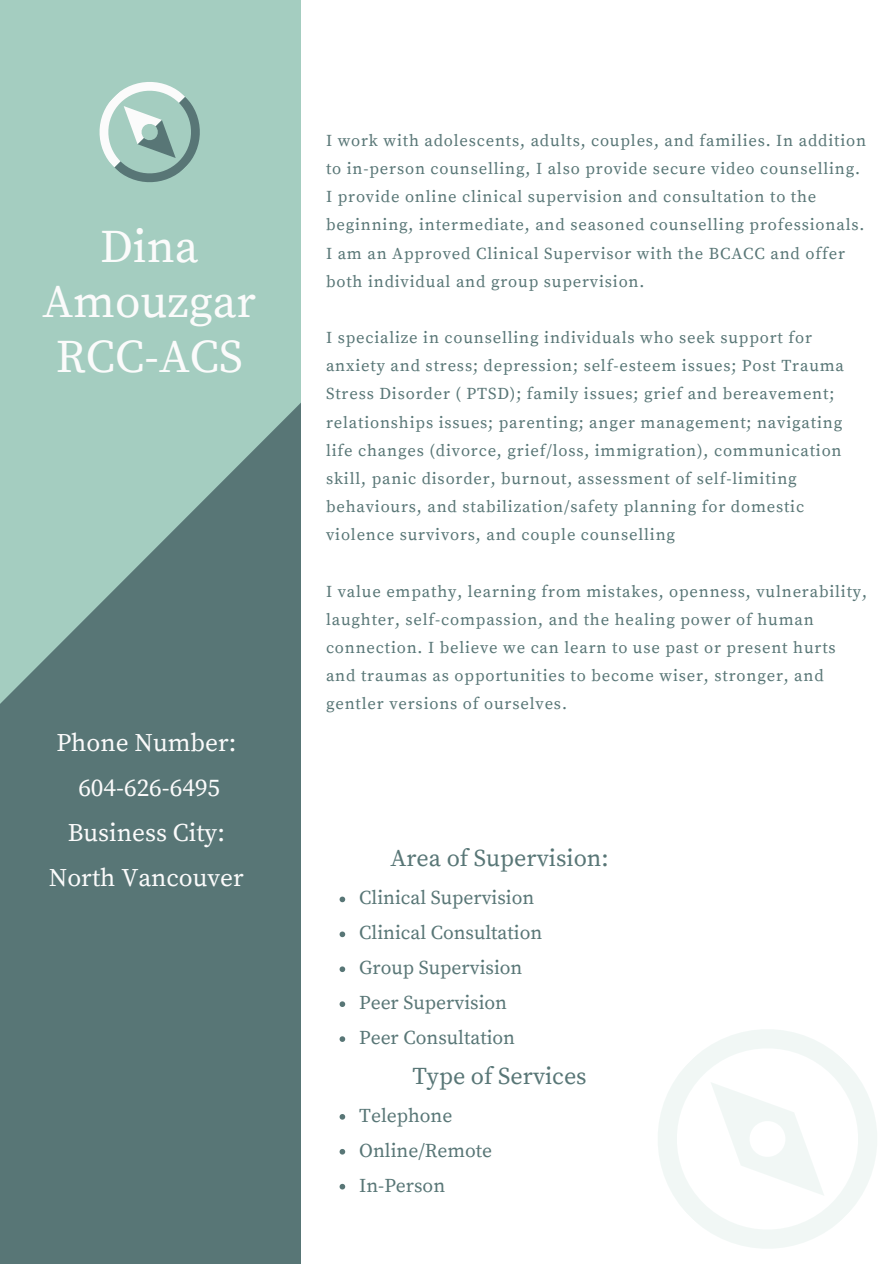
<style>
.page{position:relative;width:894px;height:1264px;background:#fff}
.page>*{position:absolute;margin:0;border:0;box-sizing:border-box;transform-origin:0 0}
.t1{font:46.35px/55.2px "Source Serif Pro";color:#fbfbfb;text-align:center}
.t2{font:25.2px/45px "Source Serif Pro";color:#fbfbfb;text-align:center}
.t3{font:24px "Source Serif Pro";color:#587676}
.t4{font:19.5px/35px "Source Serif Pro";color:#587676}
.t5{font:16.5px/28.2px "Source Serif Pro";letter-spacing:.05em;color:#587676}
</style>
<div class="page">
<svg style="left:0;top:0;width:301px;height:1263px;fill:#587676"></svg>
<svg style="left:79px;top:61px;width:141px;height:142px"></svg>
<svg style="left:658px;top:1030px;width:219px;height:218px"></svg>
<svg style="left:339px;top:896px;width:6px;height:6px"></svg>
<svg style="left:339px;top:931px;width:6px;height:6px"></svg>
<svg style="left:339px;top:966px;width:6px;height:6px"></svg>
<svg style="left:339px;top:1001px;width:6px;height:6px"></svg>
<svg style="left:339px;top:1036px;width:6px;height:5px"></svg>
<svg style="left:339px;top:1114px;width:6px;height:5px"></svg>
<svg style="left:339px;top:1149px;width:6px;height:5px"></svg>
<svg style="left:339px;top:1183px;width:6px;height:6px"></svg>
<h1 class="t1" style="left:42px;top:221px;width:215px">Dina<br>Amouzgar<br>RCC-ACS</h1>
<h2 class="t2" style="left:49px;top:720px;width:196px">Phone Number:<br>604-626-6495<br>Business City:<br>North Vancouver</h2>
<p class="t5" style="left:326px;top:127px;width:541px">I work with adolescents, adults, couples, and families. In addition to in-person counselling, I also provide secure video counselling.<br>I provide online clinical supervision and consultation to the beginning, intermediate, and seasoned counselling professionals.<br>I am an Approved Clinical Supervisor with the BCACC and offer both individual and group supervision.</p>
<p class="t5" style="left:326px;top:324px;width:519px">I specialize in counselling individuals who seek support for anxiety and stress; depression; self-esteem issues; Post Trauma Stress Disorder ( PTSD); family issues; grief and bereavement; relationships issues; parenting; anger management; navigating life changes (divorce, grief/loss, immigration), communication skill, panic disorder, burnout, assessment of self-limiting behaviours, and stabilization/safety planning for domestic violence survivors, and couple counselling</p>
<p class="t5" style="left:326px;top:577px;width:542px">I value empathy, learning from mistakes, openness, vulnerability, laughter, self-compassion, and the healing power of human connection. I believe we can learn to use past or present hurts and traumas as opportunities to become wiser, stronger, and gentler versions of ourselves.</p>
<h3 class="t3" style="left:390px;top:844px;width:220px">Area of Supervision:</h3>
<p class="t4" style="left:359px;top:881px;width:184px">Clinical Supervision<br>Clinical Consultation<br>Group Supervision<br>Peer Supervision<br>Peer Consultation</p>
<h3 class="t3" style="left:412px;top:1061px;width:176px">Type of Services</h3>
<p class="t4" style="left:359px;top:1098px;width:134px">Telephone<br>Online/Remote<br>In-Person</p>
</div>
